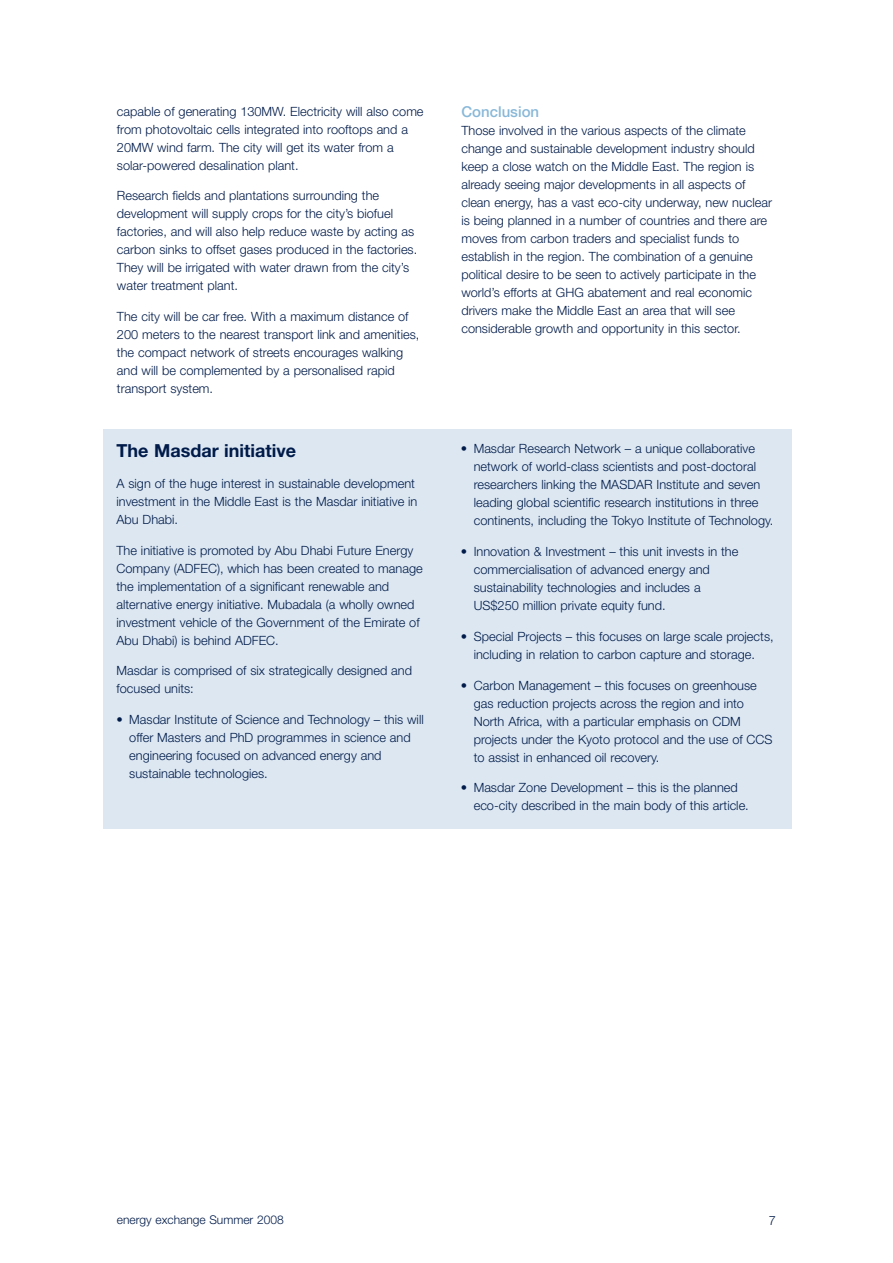
<style>
.page{position:relative;width:893px;height:1263px;background:#fff}
.page>*{position:absolute;margin:0;border:0;box-sizing:border-box;transform-origin:0 0}
.t1{font:700 18px "Helvetica Neue LT";color:#001b49}
.t2{font:500 15px "Helvetica Neue LT";color:#88b8d8}
.t3{font:300 12.75px/18px "Helvetica Neue LT";color:#001b49}
.t4{font:300 12px "Helvetica Neue LT";color:#001b49}
</style>
<div class="page">
<div style="left:103px;top:430px;width:688px;height:399px;background:#dce7f2"></div>
<p class="t3" style="left:117px;top:103px;width:308px">capable of generating 130MW. Electricity will also come from photovoltaic cells integrated into rooftops and a 20MW wind farm. The city will get its water from a solar-powered desalination plant.</p>
<p class="t3" style="left:117px;top:188px;width:302px">Research fields and plantations surrounding the development will supply crops for the city’s biofuel factories, and will also help reduce waste by acting as carbon sinks to offset gases produced in the factories.<br>They will be irrigated with water drawn from the city’s water treatment plant.</p>
<p class="t3" style="left:117px;top:309px;width:304px">The city will be car free. With a maximum distance of 200 meters to the nearest transport link and amenities, the compact network of streets encourages walking and will be complemented by a personalised rapid transport system.</p>
<h1 class="t1" style="left:116px;top:444px;width:181px">The Masdar initiative</h1>
<p class="t3" style="left:116px;top:475px;width:302px">A sign of the huge interest in sustainable development investment in the Middle East is the Masdar initiative in<br>Abu Dhabi.</p>
<p class="t3" style="left:116px;top:542px;width:308px">The initiative is promoted by Abu Dhabi Future Energy Company (ADFEC), which has been created to manage the implementation of a significant renewable and alternative energy initiative. Mubadala (a wholly owned investment vehicle of the Government of the Emirate of Abu Dhabi) is behind ADFEC.</p>
<p class="t3" style="left:116px;top:663px;width:297px">Masdar is comprised of six strategically designed and focused units:</p>
<p class="t3" style="left:129px;top:712px;width:296px;text-indent:-13px">• Masdar Institute of Science and Technology – this will offer Masters and PhD programmes in science and engineering focused on advanced energy and sustainable technologies.</p>
<p class="t2" style="left:461px;top:106px;width:79px">Conclusion</p>
<p class="t3" style="left:461px;top:123px;width:312px">Those involved in the various aspects of the climate change and sustainable development industry should keep a close watch on the Middle East. The region is already seeing major developments in all aspects of clean energy, has a vast eco-city underway, new nuclear is being planned in a number of countries and there are moves from carbon traders and specialist funds to establish in the region. The combination of a genuine political desire to be seen to actively participate in the world’s efforts at GHG abatement and real economic drivers make the Middle East an area that will see considerable growth and opportunity in this sector.</p>
<p class="t3" style="left:473px;top:441px;width:301px;text-indent:-13px">• Masdar Research Network – a unique collaborative network of world-class scientists and post-doctoral researchers linking the MASDAR Institute and seven leading global scientific research institutions in three continents, including the Tokyo Institute of Technology.</p>
<p class="t3" style="left:473px;top:544px;width:266px;text-indent:-13px">• Innovation &amp; Investment – this unit invests in the commercialisation of advanced energy and sustainability technologies and includes a US$250 million private equity fund.</p>
<p class="t3" style="left:461px;top:628px;width:314px;text-align:center">• Special Projects – this focuses on large scale projects, including in relation to carbon capture and storage.</p>
<p class="t3" style="left:473px;top:677px;width:300px;text-indent:-13px">• Carbon Management – this focuses on greenhouse gas reduction projects across the region and into North Africa, with a particular emphasis on CDM projects under the Kyoto protocol and the use of CCS to assist in enhanced oil recovery.</p>
<p class="t3" style="left:473px;top:780px;width:276px;text-indent:-13px">• Masdar Zone Development – this is the planned eco-city described in the main body of this article.</p>
<p class="t4" style="left:117px;top:1216px;width:168px">energy exchange Summer 2008</p>
<p class="t3" style="left:769px;top:1212px;width:9px">7</p>
</div>
